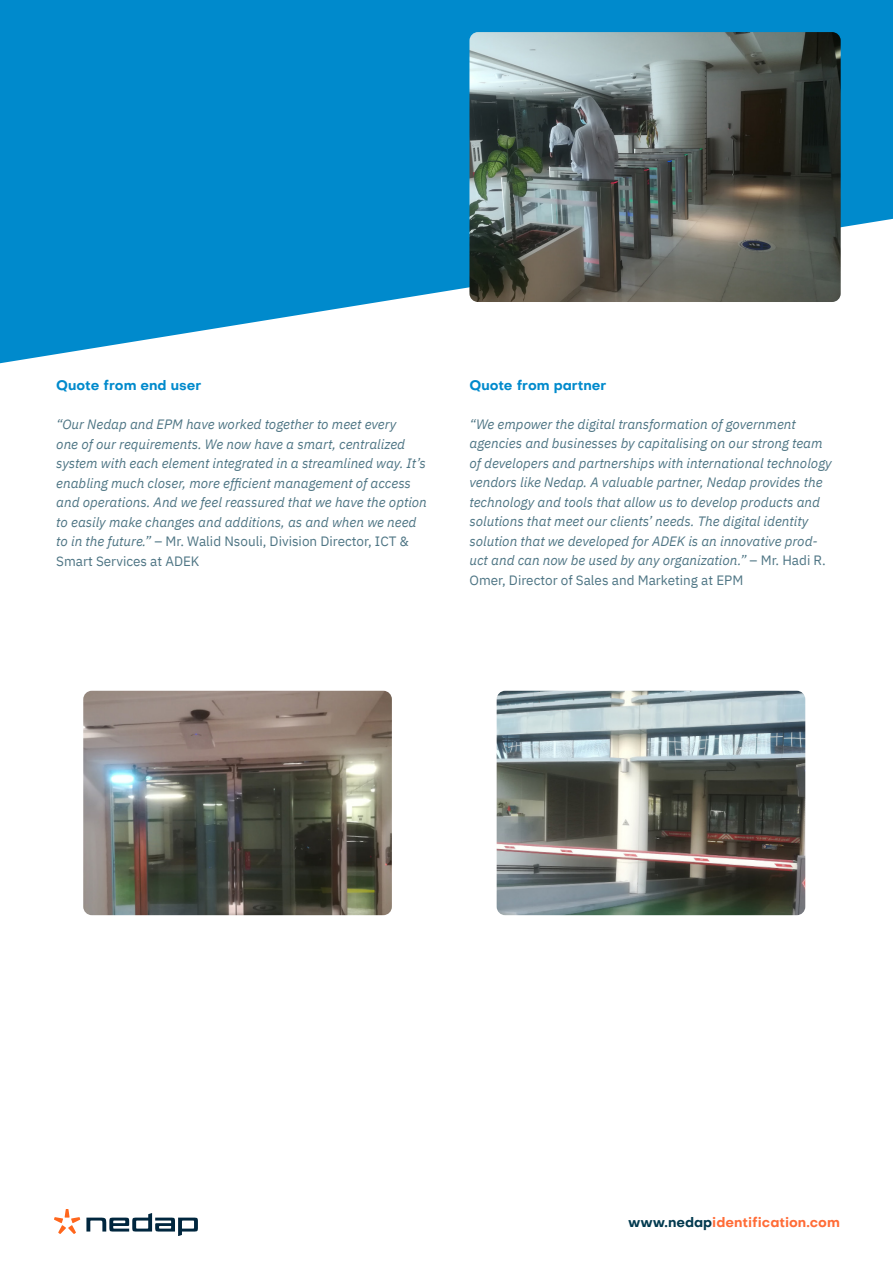
<style>
.page{position:relative;width:893px;height:1263px;background:#fff}
.page>*{position:absolute;margin:0;border:0;box-sizing:border-box;transform-origin:0 0}
.t1{font:italic 13.5px/19.5px "IBM Plex Sans";color:#4e7584}
.t2{font:700 13.5px "Objectivity";color:#008acc}
.t3{font:700 13.5px "Objectivity";color:#ff6c37}
.s1{font-style:normal}
.s2{color:#023a4f}
</style>
<div class="page">
<svg style="left:0;top:0;width:893px;height:363px;fill:#008acc"></svg>
<img style="left:469px;top:32px;width:372px;height:270px">
<svg style="left:86px;top:1213px;width:112px;height:22px"></svg>
<svg style="left:54px;top:1209px;width:26px;height:25px"></svg>
<img style="left:83px;top:691px;width:309px;height:224px">
<img style="left:497px;top:691px;width:308px;height:224px">
<p class="t2" style="left:56px;top:376px;width:147px">Quote from end user</p>
<p class="t1" style="left:56px;top:414px;width:372px">“Our Nedap and EPM have worked together to meet every<br>one of our requirements. We now have a smart, centralized system with each element integrated in a streamlined way. It’s enabling much closer, more efficient management of access and operations. And we feel reassured that we have the option to easily make changes and additions, as and when we need to in the future.” <span class="s1">– Mr. Walid Nsouli, Division Director, ICT &amp; Smart Services at ADEK</span></p>
<p class="t2" style="left:469px;top:375px;width:138px">Quote from partner</p>
<p class="t1" style="left:469px;top:413px;width:364px">“We empower the digital transformation of government agencies and businesses by capitalising on our strong team of developers and partnerships with international technology vendors like Nedap. A valuable partner, Nedap provides the technology and tools that allow us to develop products and solutions that meet our clients’ needs. The digital identity solution that we developed for ADEK is an innovative prod&shy;uct and can now be used by any organization.” <span class="s1">– Mr. Hadi R.<br>Omer, Director of Sales and Marketing at EPM</span></p>
<p class="t3" style="left:628px;top:1212px;width:213px"><span class="s2">www.nedap</span>identification.com</p>
</div>
